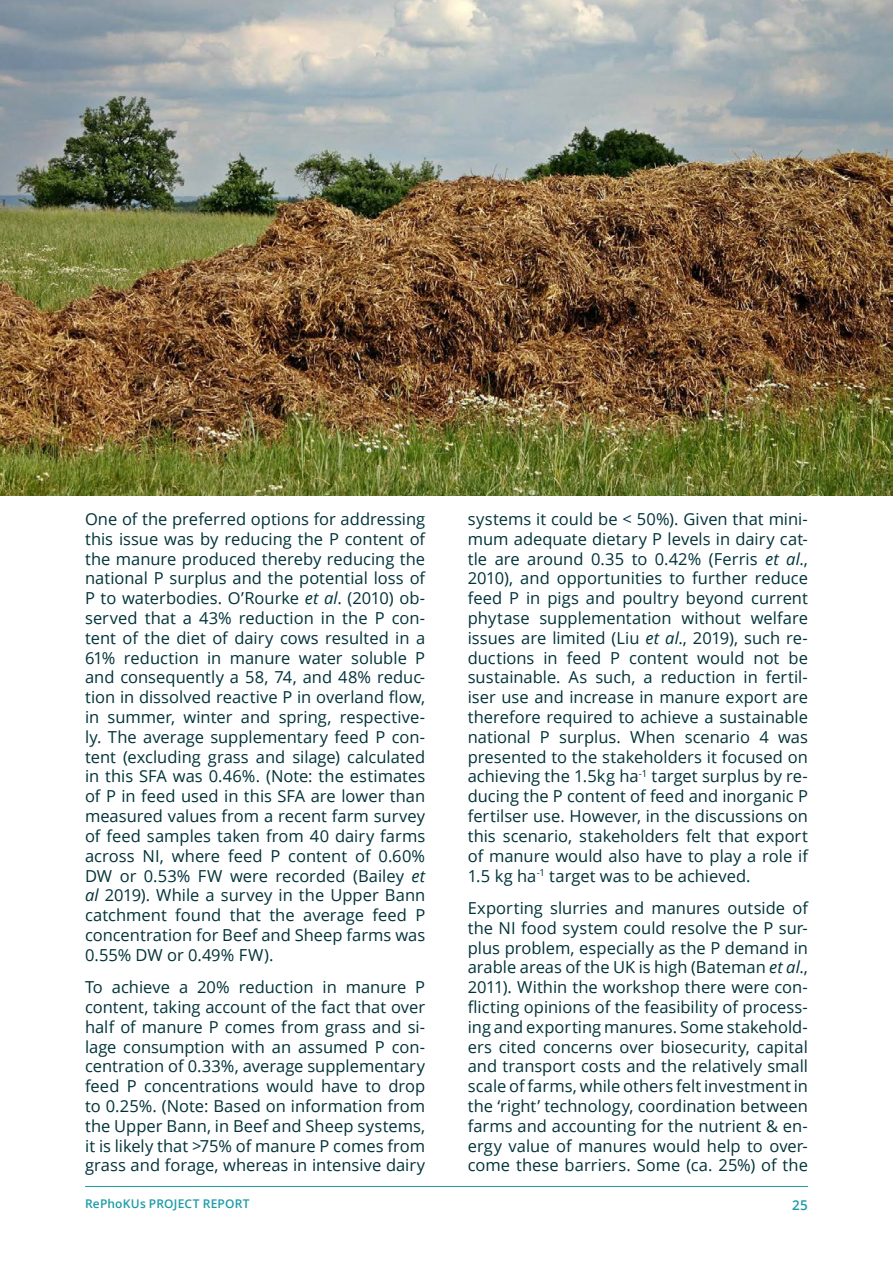
<style>
.page{position:relative;width:893px;height:1263px;background:#fff}
.page>*{position:absolute;margin:0;border:0;box-sizing:border-box;transform-origin:0 0}
.Body{font:16.5px/19.8px "Open Sans";color:#003339;text-align:justify}
.t1{font:600 13.5px "Open Sans";color:#1c9ca6}
.t2{font:600 12px "Open Sans";letter-spacing:.015em;color:#1c9ca6}
.s1{font-style:italic}
</style>
<div class="page">
<hr style="left:85px;top:1186px;width:723px;height:1px;background:#1c9ca6">
<img style="left:0;top:0;width:893px;height:495px">
<p class="Body" style="left:85px;top:509px;width:342px">One of the preferred options for addressing this issue was by reducing the P content of the manure produced thereby reducing the national P surplus and the potential loss of P to waterbodies. O’Rourke <span class="s1">et al</span>. (2010) ob&shy;served that a 43% reduction in the P con&shy;tent of the diet of dairy cows resulted in a 61% reduction in manure water soluble P and consequently a 58, 74, and 48% reduc&shy;tion in dissolved reactive P in overland flow, in summer, winter and spring, respective&shy;ly. The average supplementary feed P con&shy;tent (excluding grass and silage) calculated in this SFA was 0.46%. (Note: the estimates of P in feed used in this SFA are lower than measured values from a recent farm survey of feed samples taken from 40 dairy farms across NI, where feed P content of 0.60% DW or 0.53% FW were recorded (Bailey <span class="s1">et al</span> 2019). While a survey in the Upper Bann catchment found that the average feed P concentration for Beef and Sheep farms was 0.55% DW or 0.49% FW).</p>
<p class="Body" style="left:85px;top:977px;width:342px">To achieve a 20% reduction in manure P content, taking account of the fact that over half of manure P comes from grass and si&shy;lage consumption with an assumed P con&shy;centration of 0.33%, average supplementary feed P concentrations would have to drop to 0.25%. (Note: Based on information from the Upper Bann, in Beef and Sheep systems, it is likely that &gt;75% of manure P comes from grass and forage, whereas in intensive dairy</p>
<p class="Body" style="left:468px;top:509px;width:342px">systems it could be &lt; 50%). Given that mini&shy;mum adequate dietary P levels in dairy cat&shy;tle are around 0.35 to 0.42% (Ferris <span class="s1">et al</span>., 2010), and opportunities to further reduce feed P in pigs and poultry beyond current phytase supplementation without welfare issues are limited (Liu <span class="s1">et al</span>., 2019), such re&shy;ductions in feed P content would not be sustainable. As such, a reduction in fertil&shy;iser use and increase in manure export are therefore required to achieve a sustainable national P surplus. When scenario 4 was presented to the stakeholders it focused on achieving the 1.5kg ha<sup>-1</sup> target surplus by re&shy;ducing the P content of feed and inorganic P fertilser use. However, in the discussions on this scenario, stakeholders felt that export of manure would also have to play a role if 1.5 kg ha<sup>-1</sup> target was to be achieved.</p>
<p class="Body" style="left:468px;top:898px;width:342px">Exporting slurries and manures outside of the NI food system could resolve the P sur&shy;plus problem, especially as the P demand in arable areas of the UK is high (Bateman <span class="s1">et al</span>., 2011). Within the workshop there were con&shy;flicting opinions of the feasibility of process&shy;ing and exporting manures. Some stakehold&shy;ers cited concerns over biosecurity, capital and transport costs and the relatively small scale of farms, while others felt investment in the ‘right’ technology, coordination between farms and accounting for the nutrient &amp; en&shy;ergy value of manures would help to over&shy;come these barriers. Some (ca. 25%) of the</p>
<p class="t2" style="left:85px;top:1196px;width:166px">RePhoKUs PROJECT REPORT</p>
<p class="t1" style="left:792px;top:1195px;width:17px">25</p>
</div>
